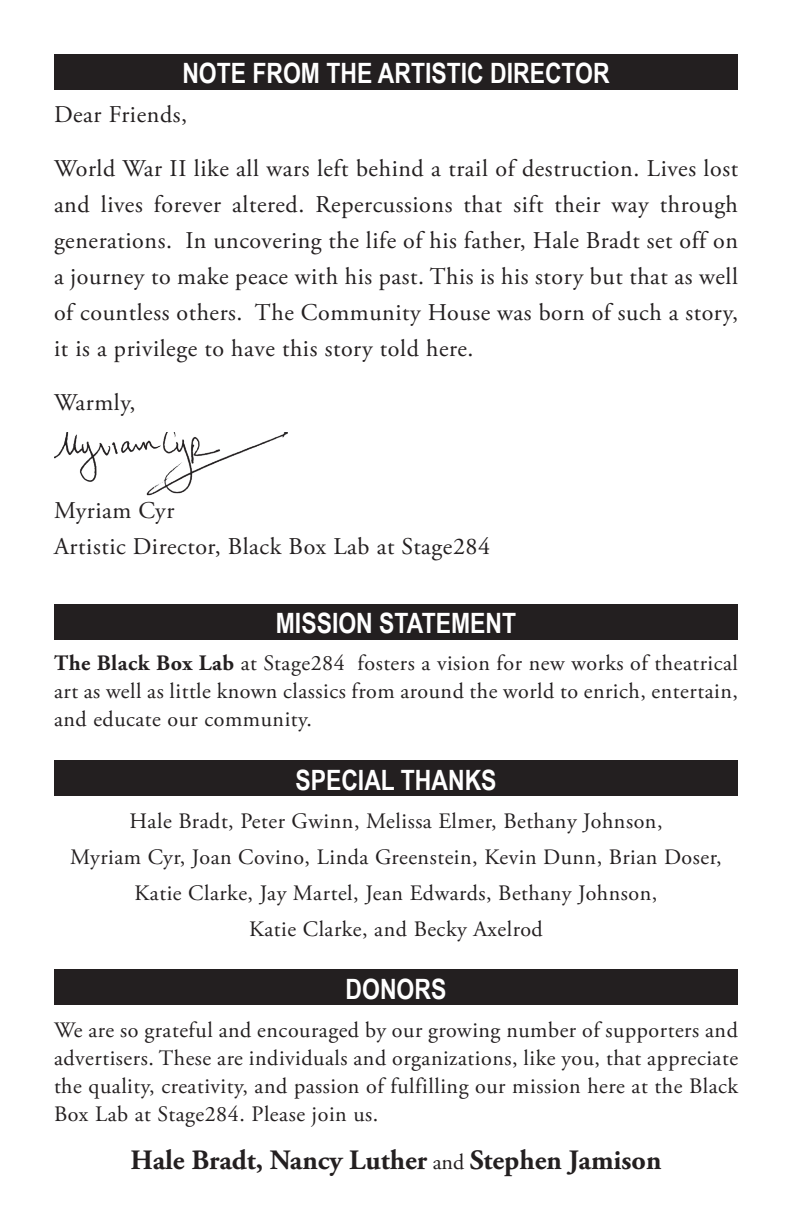
<style>
.page{position:relative;width:792px;height:1224px;background:#fff}
.page>*{position:absolute;margin:0;border:0;box-sizing:border-box;transform-origin:0 0}
.t1{font:700 28px "Arial Narrow";color:#fff}
.t2{font:700 28px "Adobe Garamond Pro";color:#231f20}
.t3{font:24px/36px "Adobe Garamond Pro";letter-spacing:.025em;color:#231f20;text-align:justify}
.t4{font:22px/28px "Adobe Garamond Pro";letter-spacing:.025em;color:#231f20;text-align:justify}
.s1{font-weight:700}
.s2{font-weight:400;font-size:22px}
</style>
<div class="page">
<div style="left:54px;top:54px;width:684px;height:36px;background:#231f20"></div>
<img style="left:54px;top:432px;width:234px;height:64px">
<div style="left:54px;top:760px;width:684px;height:36px;background:#231f20"></div>
<div style="left:54px;top:604px;width:684px;height:36px;background:#231f20"></div>
<div style="left:54px;top:970px;width:684px;height:36px;background:#231f20"></div>
<p class="t1" style="left:182px;top:52px;width:429px">NOTE FROM THE ARTISTIC DIRECTOR</p>
<p class="t3" style="left:54px;top:97px;width:135px">Dear Friends,</p>
<p class="t3" style="left:54px;top:151px;width:686px">World War II like all wars left behind a trail of destruction. Lives lost and lives forever altered. Repercussions that sift their way through generations. In uncovering the life of his father, Hale Bradt set off on a journey to make peace with his past. This is his story but that as well of countless others. The Community House was born of such a story, it is a privilege to have this story told here.</p>
<p class="t3" style="left:54px;top:385px;width:83px">Warmly,</p>
<p class="t3" style="left:54px;top:493px;width:438px">Myriam Cyr<br>Artistic Director, Black Box Lab at Stage284</p>
<p class="t1" style="left:276px;top:602px;width:242px">MISSION STATEMENT</p>
<p class="t4" style="left:54px;top:649px;width:686px"><span class="s1">The Black Box Lab</span> at Stage284 fosters a vision for new works of theatrical art as well as little known classics from around the world to enrich, entertain, and educate our community.</p>
<p class="t1" style="left:295px;top:759px;width:203px">SPECIAL THANKS</p>
<p class="t4" style="left:70px;top:804px;width:653px;line-height:36px;text-align:center">Hale Bradt, Peter Gwinn, Melissa Elmer, Bethany Johnson,<br>Myriam Cyr, Joan Covino, Linda Greenstein, Kevin Dunn, Brian Doser, Katie Clarke, Jay Martel, Jean Edwards, Bethany Johnson,<br>Katie Clarke, and Becky Axelrod</p>
<p class="t1" style="left:346px;top:968px;width:102px">DONORS</p>
<p class="t4" style="left:54px;top:1017px;width:686px">We are so grateful and encouraged by our growing number of supporters and advertisers. These are individuals and organizations, like you, that appreciate the quality, creativity, and passion of fulfilling our mission here at the Black Box Lab at Stage284. Please join us.</p>
<p class="t2" style="left:131px;top:1144px;width:532px">Hale Bradt, Nancy Luther <span class="s2">and</span> Stephen Jamison</p>
</div>
